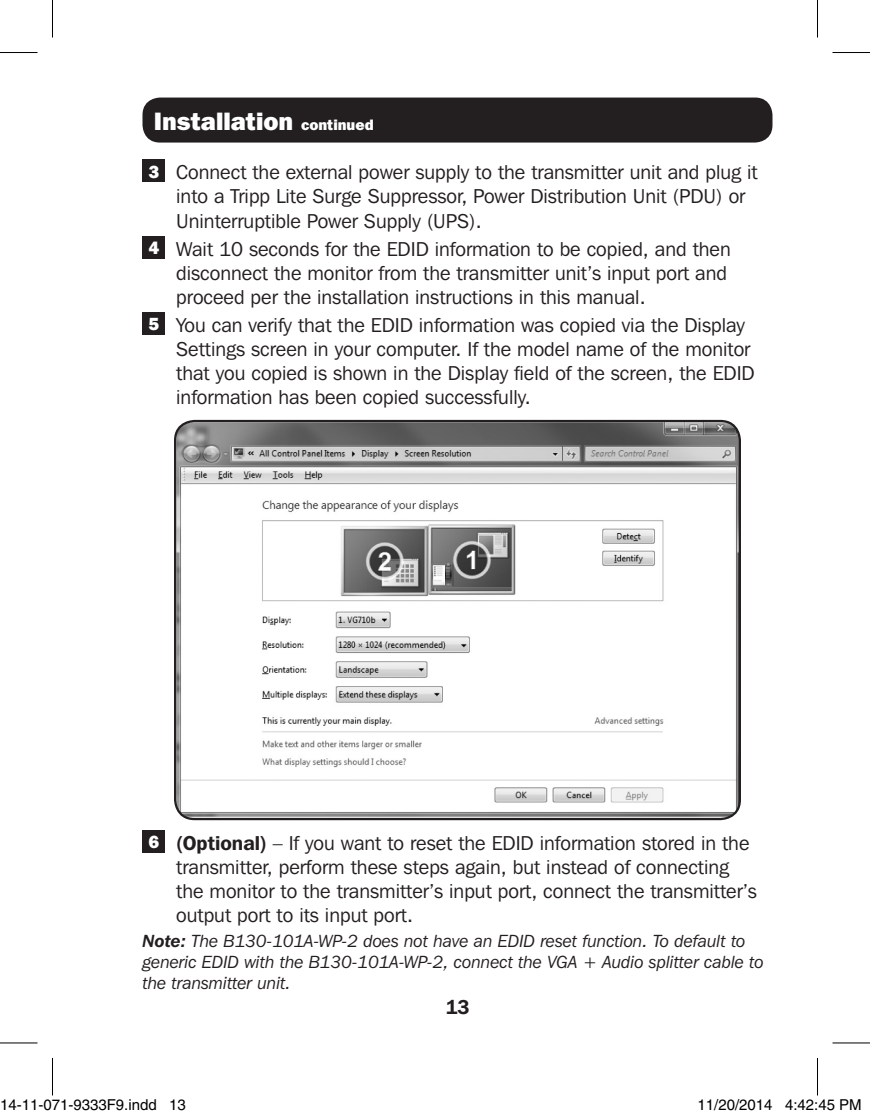
<style>
.page{position:relative;width:870px;height:1118px;background:#fff}
.page>*{position:absolute;margin:0;border:0;box-sizing:border-box;transform-origin:0 0}
.t1{font:800 25px "Franklin Gothic IT Cby BT";color:#fff}
.t2{font:20px/24px "Franklin Gothic IT Cby BT";color:#231f20}
.t3{font:600 20px "Franklin Gothic IT Cby BT";color:#231f20}
.t4{font:italic 17.5px/21px "Franklin Gothic IT Cby BT";color:#231f20}
.t5{font:800 17.5px "Franklin Gothic IT Cby BT";color:#fff}
.t6{font:15px "Helvetica";color:#000}
.s1{font-size:15px}
.s2{font-weight:600}
</style>
<div class="page">
<div style="left:142px;top:159px;width:23px;height:23px;background:#231f20"></div>
<div style="left:142px;top:236px;width:23px;height:22px;background:#231f20"></div>
<div style="left:142px;top:312px;width:23px;height:22px;background:#231f20"></div>
<div style="left:142px;top:98px;width:630px;height:44px;background:#231f20;border-radius:18px"></div>
<img style="left:175px;top:421px;width:565px;height:396px">
<div style="left:174px;top:420px;width:567px;height:400px;border:2px solid #231f20;border-radius:19px"></div>
<div style="left:142px;top:829px;width:23px;height:23px;background:#231f20"></div>
<hr style="left:0;top:52px;width:38px;height:1px;background:#000">
<hr style="left:832px;top:52px;width:38px;height:1px;background:#000">
<hr style="left:0;top:1042px;width:38px;height:1px;background:#000">
<hr style="left:832px;top:1042px;width:38px;height:1px;background:#000">
<hr style="left:52px;top:0;width:1px;height:38px;background:#000">
<hr style="left:52px;top:1058px;width:1px;height:37px;background:#000">
<hr style="left:817px;top:0;width:1px;height:38px;background:#000">
<hr style="left:817px;top:1058px;width:1px;height:37px;background:#000">
<div style="left:45px;top:1100px;width:5px;height:10px;border:1px solid #fff;border-radius:50%"></div>
<div style="left:43px;top:1099px;width:9px;height:12px;border:1px solid #fff;border-radius:50%"></div>
<div style="left:728px;top:1100px;width:6px;height:10px;border:1px solid #fff;border-radius:50%"></div>
<div style="left:727px;top:1099px;width:8px;height:12px;border:1px solid #fff;border-radius:50%"></div>
<svg style="left:733px;top:1100px;width:2px;height:10px"></svg>
<div style="left:749px;top:1100px;width:5px;height:10px;border:1px solid #fff;border-radius:50%"></div>
<div style="left:748px;top:1099px;width:8px;height:12px;border:1px solid #fff;border-radius:50%"></div>
<p class="t1" style="left:154px;top:105px;width:221px">Installation <span class="s1">continued</span></p>
<p class="t5" style="left:148px;top:160px;width:12px">3</p>
<p class="t2" style="left:176px;top:160px;width:583px">Connect the external power supply to the transmitter unit and plug it into a Tripp Lite Surge Suppressor, Power Distribution Unit (PDU) or<br>Uninterruptible Power Supply (UPS).</p>
<p class="t5" style="left:148px;top:237px;width:12px">4</p>
<p class="t2" style="left:176px;top:236px;width:556px">Wait 10 seconds for the EDID information to be copied, and then disconnect the monitor from the transmitter unit’s input port and proceed per the installation instructions in this manual.</p>
<p class="t5" style="left:148px;top:313px;width:12px">5</p>
<p class="t2" style="left:176px;top:313px;width:580px">You can verify that the EDID information was copied via the Display Settings screen in your computer. If the model name of the monitor that you copied is shown in the Display field of the screen, the EDID information has been copied successfully.</p>
<p class="t5" style="left:148px;top:830px;width:12px">6</p>
<p class="t2" style="left:176px;top:830px;width:582px"><span class="s2">(Optional)</span> – If you want to reset the EDID information stored in the transmitter, perform these steps again, but instead of connecting the monitor to the transmitter’s input port, connect the transmitter’s output port to its input port.</p>
<p class="t4" style="left:142px;top:930px;width:623px"><span class="s2">Note:</span> The B130-101A-WP-2 does not have an EDID reset function. To default to generic EDID with the B130-101A-WP-2, connect the VGA + Audio splitter cable to the transmitter unit.</p>
<p class="t3" style="left:445px;top:994px;width:26px">13</p>
<p class="t6" style="left:0;top:1096px;width:187px">14-11-071-9333F9.indd 13</p>
<p class="t6" style="left:698px;top:1096px;width:166px">11/20/2014 4:42:45 PM</p>
</div>
